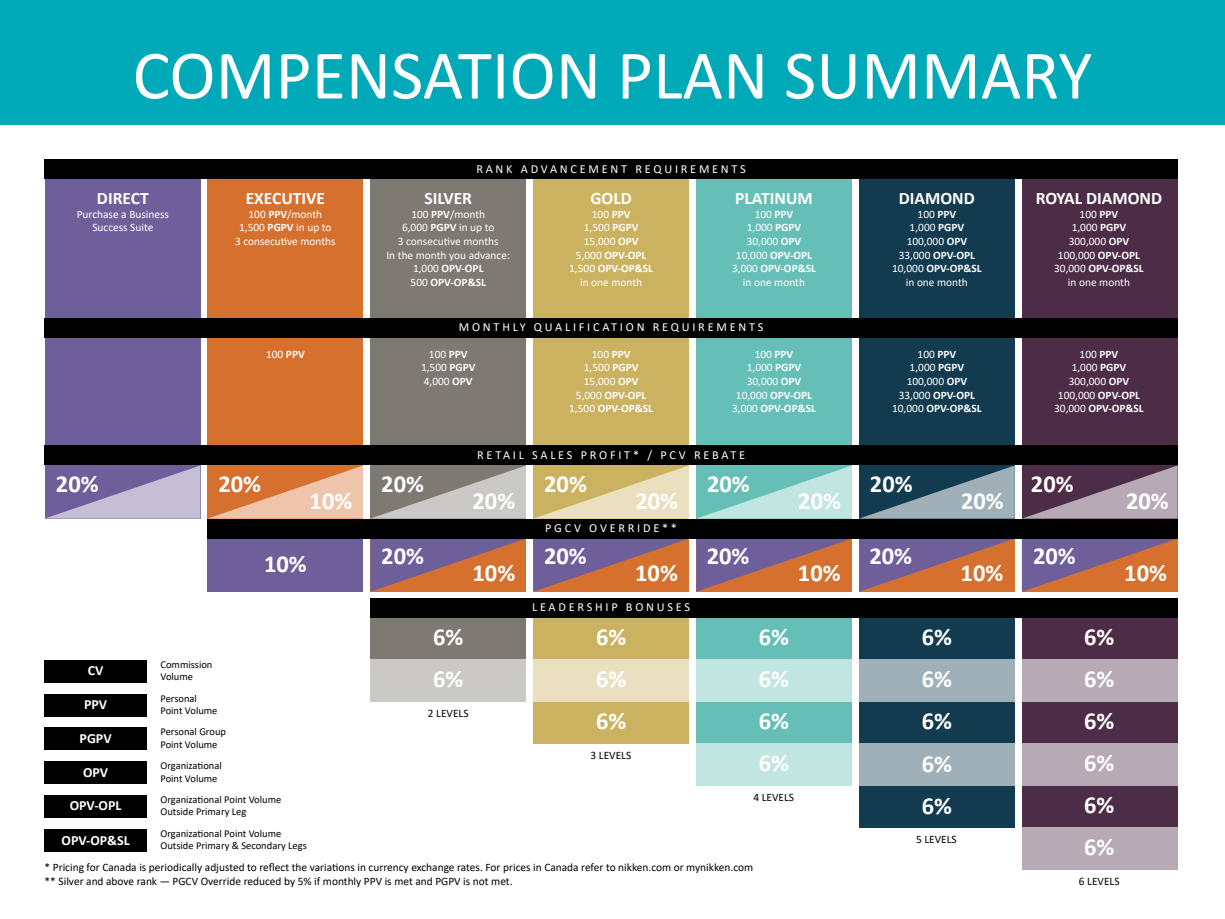
<style>
.page{position:relative;width:1225px;height:919px;background:#fff}
.page>*{position:absolute;margin:0;border:0;box-sizing:border-box;transform-origin:0 0}
.t1{font:70px "Calibri";color:#fff}
.t2{font:700 24.5px/42px "Calibri";color:#fff;text-align:justify}
.t3{font:700 17.5px "Calibri";color:#fff}
.t4{font:700 14px "Calibri";color:#fff}
.t5{font:12.25px "Calibri";letter-spacing:.225em;color:#fff}
.t6{font:11.38px/13.7px "Calibri";color:#fff;text-align:center}
.t7{font:11.38px/13.7px "Calibri";color:#000101}
.t8{font:700 11.38px/13.7px "Calibri";color:#fff;text-align:center}
.t9{font:10.5px/12.6px "Calibri";color:#000101}
.s1{font-weight:700}
.s2{font-weight:400}
</style>
<div class="page">
<div style="left:207px;top:539px;width:156px;height:53px;background:#6e5f9a"></div>
<svg style="left:1022px;top:538px;width:156px;height:54px;background:#9f6561"></svg>
<svg style="left:696px;top:538px;width:156px;height:54px;background:#9f6561"></svg>
<svg style="left:370px;top:538px;width:156px;height:54px;background:#9f6561"></svg>
<svg style="left:859px;top:538px;width:156px;height:54px;background:#9f6561"></svg>
<svg style="left:533px;top:538px;width:156px;height:54px;background:#9f6561"></svg>
<div style="left:533px;top:159px;width:156px;height:359px;background:#cbb260"></div>
<div style="left:0;top:0;width:1225px;height:125px;background:#00a9b8"></div>
<div style="left:45px;top:159px;width:155px;height:359px;background:#6e5f9a"></div>
<div style="left:207px;top:159px;width:156px;height:359px;background:#d6702e"></div>
<div style="left:370px;top:159px;width:156px;height:359px;background:#7e7973"></div>
<div style="left:370px;top:617px;width:156px;height:84px;background:#7e7973"></div>
<div style="left:533px;top:617px;width:156px;height:126px;background:#cbb260"></div>
<div style="left:696px;top:159px;width:156px;height:359px;background:#65bfb6"></div>
<div style="left:696px;top:617px;width:156px;height:168px;background:#65bfb6"></div>
<div style="left:859px;top:159px;width:156px;height:359px;background:#123b4f"></div>
<div style="left:859px;top:617px;width:156px;height:210px;background:#123b4f"></div>
<div style="left:1022px;top:159px;width:156px;height:359px;background:#4d2c47"></div>
<div style="left:1022px;top:617px;width:156px;height:252px;background:#4d2c47"></div>
<svg style="left:210px;top:465px;width:153px;height:53px"></svg>
<svg style="left:47px;top:465px;width:153px;height:53px"></svg>
<svg style="left:373px;top:465px;width:153px;height:53px"></svg>
<svg style="left:535px;top:465px;width:154px;height:53px"></svg>
<svg style="left:698px;top:465px;width:154px;height:53px"></svg>
<svg style="left:861px;top:465px;width:154px;height:53px"></svg>
<svg style="left:1024px;top:465px;width:154px;height:53px"></svg>
<svg style="left:370px;top:659px;width:808px;height:42px;background:#c5cac6"></svg>
<svg style="left:696px;top:743px;width:482px;height:42px;background:#b4c1c6"></svg>
<div style="left:1022px;top:827px;width:156px;height:42px;background:#b7aab5"></div>
<div style="left:45px;top:159px;width:1133px;height:20px;background:#000"></div>
<div style="left:45px;top:318px;width:1133px;height:20px;background:#000"></div>
<div style="left:45px;top:445px;width:1133px;height:20px;background:#000"></div>
<div style="left:207px;top:519px;width:971px;height:19px;background:#000"></div>
<div style="left:370px;top:598px;width:808px;height:20px;background:#000"></div>
<div style="left:45px;top:660px;width:102px;height:22px;background:#000"></div>
<div style="left:45px;top:694px;width:102px;height:22px;background:#000"></div>
<div style="left:45px;top:727px;width:102px;height:23px;background:#000"></div>
<div style="left:45px;top:761px;width:102px;height:23px;background:#000"></div>
<div style="left:45px;top:795px;width:102px;height:22px;background:#000"></div>
<div style="left:45px;top:829px;width:102px;height:22px;background:#000"></div>
<h1 class="t1" style="left:133px;top:27px;width:961px">COMPENSATION PLAN SUMMARY</h1>
<h3 class="t3" style="left:97px;top:186px;width:53px">DIRECT</h3>
<p class="t6" style="left:77px;top:207px;width:94px">Purchase a Business<br>Success Suite</p>
<h2 class="t2" style="left:56px;top:462px;width:44px">20%</h2>
<p class="t5" style="left:476px;top:160px;width:271px">RANK ADVANCEMENT REQUIREMENTS</p>
<h3 class="t3" style="left:246px;top:186px;width:81px">EXECUTIVE</h3>
<p class="t6" style="left:235px;top:207px;width:102px">100 <span class="s1">PPV</span>/month<br>1,500 <span class="s1">PGPV</span> in up to<br>3 consecutive months</p>
<h3 class="t3" style="left:424px;top:186px;width:49px">SILVER</h3>
<p class="t6" style="left:386px;top:207px;width:125px">100 <span class="s1">PPV</span>/month<br>6,000 <span class="s1">PGPV</span> in up to<br>3 consecutive months<br>In the month you advance:<br>1,000 <span class="s1">OPV-OPL<br></span>500 <span class="s1">OPV-OP&amp;SL</span></p>
<h3 class="t3" style="left:590px;top:186px;width:43px">GOLD</h3>
<p class="t6" style="left:569px;top:207px;width:85px">100 <span class="s1">PPV<br></span>1,500 <span class="s1">PGPV<br></span>15,000 <span class="s1">OPV<br></span>5,000 <span class="s1">OPV-OPL<br></span>1,500 <span class="s1">OPV-OP&amp;SL </span>in one month</p>
<h3 class="t3" style="left:735px;top:186px;width:79px">PLATINUM</h3>
<p class="t6" style="left:732px;top:207px;width:85px">100 <span class="s1">PPV<br></span>1,000 <span class="s1">PGPV<br></span>30,000 <span class="s1">OPV<br></span>10,000 <span class="s1">OPV-OPL<br></span>3,000 <span class="s1">OPV-OP&amp;SL </span>in one month</p>
<h3 class="t3" style="left:899px;top:186px;width:77px">DIAMOND</h3>
<p class="t6" style="left:892px;top:207px;width:91px">100 <span class="s1">PPV<br></span>1,000 <span class="s1">PGPV<br></span>100,000 <span class="s1">OPV<br></span>33,000 <span class="s1">OPV-OPL<br></span>10,000 <span class="s1">OPV-OP&amp;SL </span>in one month</p>
<h3 class="t3" style="left:1036px;top:186px;width:128px">ROYAL DIAMOND</h3>
<p class="t6" style="left:1054px;top:207px;width:91px">100 <span class="s1">PPV<br></span>1,000 <span class="s1">PGPV<br></span>300,000 <span class="s1">OPV<br></span>100,000 <span class="s1">OPV-OPL<br></span>30,000 <span class="s1">OPV-OP&amp;SL </span>in one month</p>
<p class="t5" style="left:459px;top:319px;width:306px">MONTHLY QUALIFICATION REQUIREMENTS</p>
<p class="t6" style="left:266px;top:347px;width:40px">100 <span class="s1">PPV</span></p>
<p class="t6" style="left:421px;top:347px;width:56px">100 <span class="s1">PPV<br></span>1,500 <span class="s1">PGPV<br></span>4,000 <span class="s1">OPV</span></p>
<p class="t8" style="left:569px;top:347px;width:85px"><span class="s2">100</span> PPV<br><span class="s2">1,500</span> PGPV<br><span class="s2">15,000</span> OPV<br><span class="s2">5,000</span> OPV-OPL<br><span class="s2">1,500</span> OPV-OP&amp;SL</p>
<p class="t8" style="left:732px;top:347px;width:85px"><span class="s2">100</span> PPV<br><span class="s2">1,000</span> PGPV<br><span class="s2">30,000</span> OPV<br><span class="s2">10,000</span> OPV-OPL<br><span class="s2">3,000</span> OPV-OP&amp;SL</p>
<p class="t6" style="left:892px;top:347px;width:91px">100 <span class="s1">PPV<br></span>1,000 <span class="s1">PGPV<br></span>100,000 <span class="s1">OPV<br></span>33,000 <span class="s1">OPV-OPL<br></span>10,000 <span class="s1">OPV-OP&amp;SL</span></p>
<p class="t6" style="left:1054px;top:347px;width:91px">100 <span class="s1">PPV<br></span>1,000 <span class="s1">PGPV<br></span>300,000 <span class="s1">OPV<br></span>100,000 <span class="s1">OPV-OPL<br></span>30,000 <span class="s1">OPV-OP&amp;SL</span></p>
<p class="t5" style="left:477px;top:447px;width:269px">RETAIL SALES PROFIT* / PCV REBATE</p>
<h2 class="t2" style="left:218px;top:462px;width:44px">20%</h2>
<h2 class="t2" style="left:310px;top:480px;width:44px">10%</h2>
<h2 class="t2" style="left:381px;top:462px;width:44px">20%</h2>
<h2 class="t2" style="left:472px;top:480px;width:44px">20%</h2>
<h2 class="t2" style="left:544px;top:462px;width:44px">20%</h2>
<h2 class="t2" style="left:635px;top:480px;width:44px">20%</h2>
<h2 class="t2" style="left:707px;top:462px;width:44px">20%</h2>
<h2 class="t2" style="left:798px;top:480px;width:44px">20%</h2>
<h2 class="t2" style="left:870px;top:462px;width:44px">20%</h2>
<h2 class="t2" style="left:961px;top:480px;width:44px">20%</h2>
<h2 class="t2" style="left:1031px;top:462px;width:44px">20%</h2>
<h2 class="t2" style="left:1126px;top:480px;width:44px">20%</h2>
<p class="t5" style="left:545px;top:520px;width:133px">PGCV OVERRIDE**</p>
<h2 class="t2" style="left:264px;top:542px;width:44px">10%</h2>
<h2 class="t2" style="left:381px;top:534px;width:44px">20%</h2>
<h2 class="t2" style="left:544px;top:534px;width:44px">20%</h2>
<h2 class="t2" style="left:707px;top:534px;width:44px">20%</h2>
<h2 class="t2" style="left:869px;top:534px;width:44px">20%</h2>
<h2 class="t2" style="left:1033px;top:534px;width:44px">20%</h2>
<h2 class="t2" style="left:472px;top:552px;width:44px">10%</h2>
<h2 class="t2" style="left:635px;top:552px;width:44px">10%</h2>
<h2 class="t2" style="left:798px;top:552px;width:44px">10%</h2>
<h2 class="t2" style="left:961px;top:552px;width:44px">10%</h2>
<h2 class="t2" style="left:1124px;top:552px;width:44px">10%</h2>
<p class="t5" style="left:532px;top:598px;width:160px">LEADERSHIP BONUSES</p>
<h2 class="t2" style="left:433px;top:615px;width:32px">6%</h2>
<h2 class="t2" style="left:596px;top:615px;width:32px">6%</h2>
<h2 class="t2" style="left:759px;top:615px;width:32px">6%</h2>
<h2 class="t2" style="left:922px;top:615px;width:32px">6%</h2>
<h2 class="t2" style="left:1084px;top:615px;width:32px">6%</h2>
<h2 class="t2" style="left:433px;top:657px;width:32px">6%</h2>
<h2 class="t2" style="left:759px;top:657px;width:32px">6% 6% 6%</h2>
<p class="t9" style="left:160px;top:658px;width:53px">Commission<br>Volume</p>
<p class="t4" style="left:88px;top:660px;width:17px">CV</p>
<h2 class="t2" style="left:596px;top:657px;width:32px">6%<br>6%</h2>
<h2 class="t2" style="left:922px;top:657px;width:32px;line-height:42.3px">6% 6% 6% 6%</h2>
<h2 class="t2" style="left:1084px;top:657px;width:32px">6% 6% 6% 6% 6%</h2>
<p class="t9" style="left:160px;top:692px;width:59px">Personal<br>Point Volume</p>
<p class="t9" style="left:160px;top:725px;width:67px">Personal Group<br>Point Volume</p>
<p class="t9" style="left:160px;top:759px;width:63px">Organizational<br>Point Volume</p>
<p class="t9" style="left:160px;top:793px;width:122px">Organizational Point Volume<br>Outside Primary Leg</p>
<p class="t9" style="left:160px;top:826px;width:148px">Organizational Point Volume<br>Outside Primary &amp; Secondary Legs</p>
<p class="t7" style="left:45px;top:860px;width:710px">* Pricing for Canada is periodically adjusted to reflect the variations in currency exchange rates. For prices in Canada refer to nikken.com or mynikken.com ** Silver and above rank — PGCV Override reduced by 5% if monthly PPV is met and PGPV is not met.</p>
<p class="t4" style="left:84px;top:694px;width:25px">PPV</p>
<p class="t7" style="left:428px;top:706px;width:42px">2 LEVELS</p>
<p class="t4" style="left:80px;top:728px;width:34px">PGPV</p>
<p class="t7" style="left:591px;top:748px;width:42px">3 LEVELS</p>
<p class="t4" style="left:83px;top:762px;width:27px">OPV</p>
<p class="t7" style="left:753px;top:790px;width:42px">4 LEVELS</p>
<p class="t4" style="left:70px;top:796px;width:53px">OPV-OPL</p>
<p class="t4" style="left:62px;top:830px;width:70px">OPV-OP&amp;SL</p>
<p class="t7" style="left:916px;top:832px;width:42px">5 LEVELS</p>
<p class="t7" style="left:1079px;top:874px;width:42px">6 LEVELS</p>
</div>
